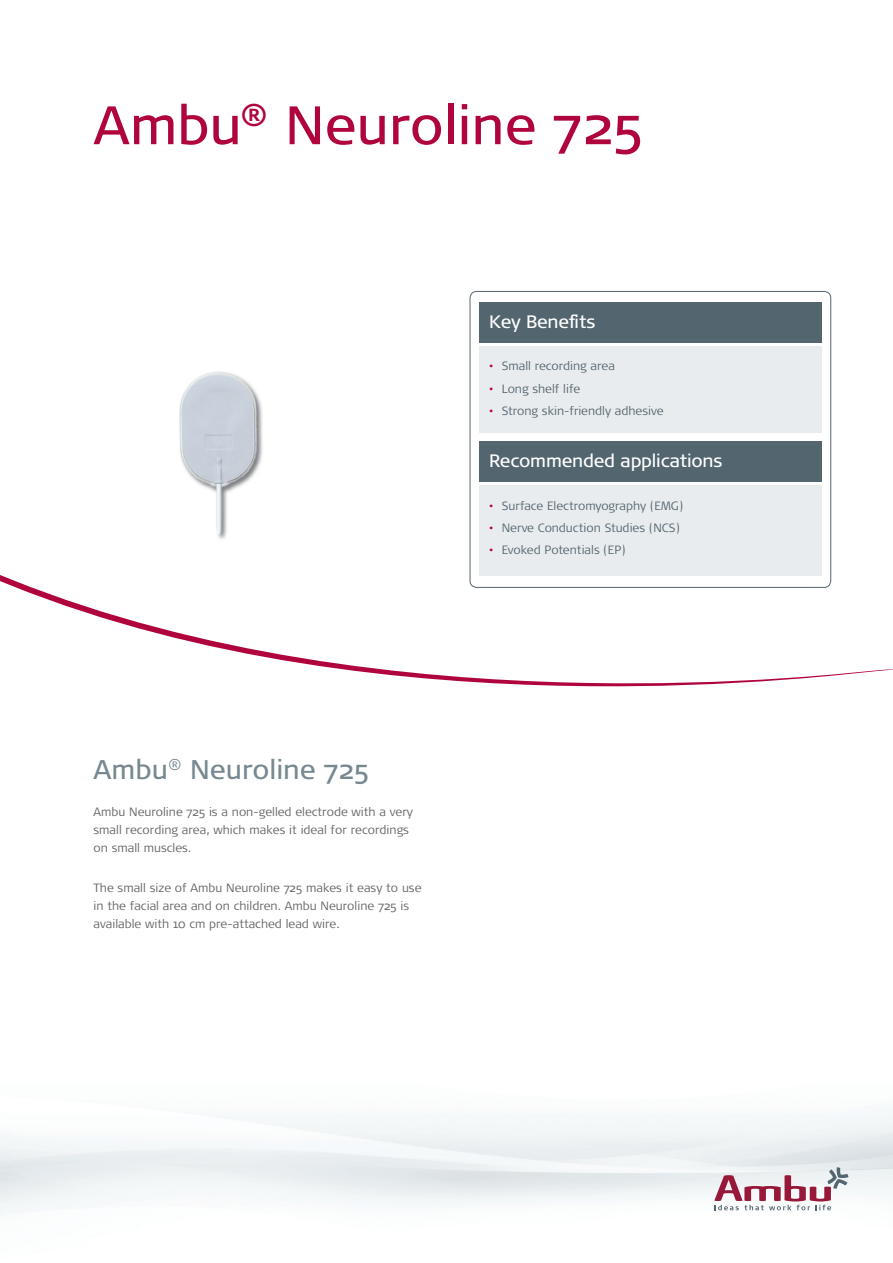
<style>
.page{position:relative;width:893px;height:1263px;background:#fff}
.page>*{position:absolute;margin:0;border:0;box-sizing:border-box;transform-origin:0 0}
.t1{font:54px "Signa OT";color:#b0043d}
.t2{font:27px "Signa OT";color:#778891}
.t3{font:18px "Signa OT";letter-spacing:-.01em;color:#fff}
.t4{font:300 12px/18px "Signa OT";color:#636366}
.t5{font:300 12px "Signa OT";color:#53656e}
.s1{color:#b0043d}
</style>
<div class="page">
<svg style="left:0;top:569px;width:893px;height:117px"></svg>
<img style="left:0;top:1112px;width:893px;height:103px">
<svg style="left:714px;top:1167px;width:134px;height:43px"></svg>
<div style="left:470px;top:291px;width:361px;height:296px;background:#fff;border-radius:7px"></div>
<div style="left:470px;top:291px;width:361px;height:296px;border:1px solid #53656e;border-radius:7px"></div>
<div style="left:479px;top:347px;width:342px;height:86px;background:#e9ecef"></div>
<div style="left:479px;top:486px;width:342px;height:90px;background:#e9ecef"></div>
<div style="left:479px;top:302px;width:342px;height:40px;background:#53656e"></div>
<div style="left:479px;top:441px;width:342px;height:41px;background:#53656e"></div>
<img style="left:179px;top:371px;width:84px;height:168px">
<h1 class="t1" style="left:94px;top:94px;width:551px">Ambu<sup>®</sup> Neuroline 725</h1>
<h3 class="t3" style="left:489px;top:311px;width:108px">Key Benefits</h3>
<p class="t5" style="left:489px;top:359px;width:127px"><span class="s1">•</span> Small recording area</p>
<p class="t5" style="left:489px;top:381px;width:93px"><span class="s1">•</span> Long shelf life</p>
<p class="t5" style="left:489px;top:404px;width:176px"><span class="s1">•</span> Strong skin-friendly adhesive</p>
<h3 class="t3" style="left:489px;top:451px;width:235px">Recommended applications</h3>
<p class="t5" style="left:489px;top:498px;width:196px"><span class="s1">•</span> Surface Electromyography (EMG)</p>
<p class="t5" style="left:489px;top:521px;width:192px"><span class="s1">•</span> Nerve Conduction Studies (NCS)</p>
<p class="t5" style="left:489px;top:543px;width:138px"><span class="s1">•</span> Evoked Potentials (EP)</p>
<h2 class="t2" style="left:94px;top:754px;width:277px">Ambu<sup>®</sup> Neuroline 725</h2>
<p class="t4" style="left:94px;top:803px;width:321px">Ambu Neuroline 725 is a non-gelled electrode with a very small recording area, which makes it ideal for recordings on small muscles.</p>
<p class="t4" style="left:94px;top:879px;width:329px">The small size of Ambu Neuroline 725 makes it easy to use in the facial area and on children. Ambu Neuroline 725 is available with 10 cm pre-attached lead wire.</p>
</div>
